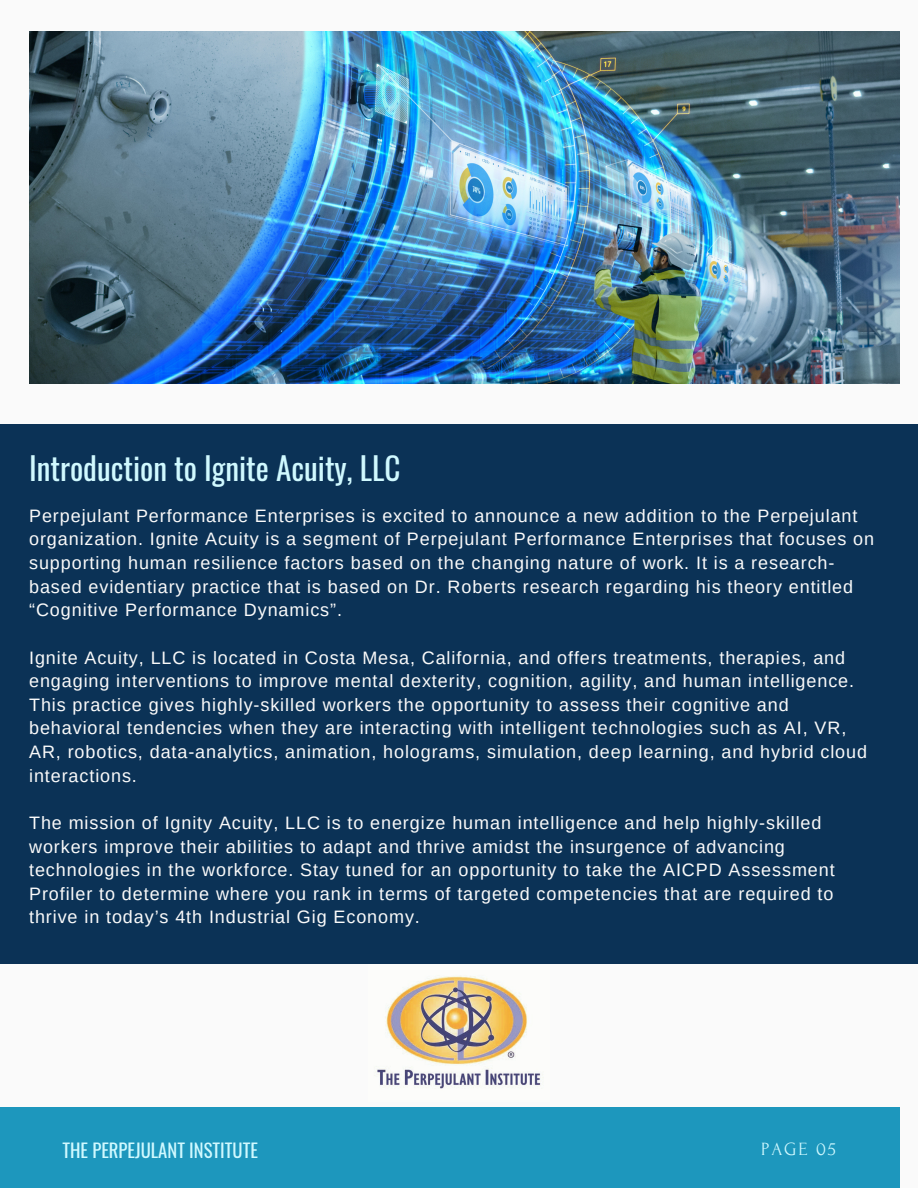
<style>
.page{position:relative;width:918px;height:1188px;background:#fafafa}
.page>*{position:absolute;margin:0;border:0;box-sizing:border-box;transform-origin:0 0}
.t1{font:31.2px "Oswald";color:#d0f9ff}
.t2{font:18.6px "Oswald";color:#d0f9ff}
.t3{font:18.6px "Forum";letter-spacing:.1em;color:#d0f9ff}
.t4{font:18px/23.7px "Arimo";letter-spacing:.05em;color:#fafafa}
</style>
<div class="page">
<img style="left:29px;top:31px;width:871px;height:353px">
<div style="left:0;top:1107px;width:900px;height:81px;background:#1d97bd"></div>
<div style="left:0;top:424px;width:918px;height:540px;background:#0b3256"></div>
<img style="left:377px;top:976px;width:164px;height:113px">
<p class="t1" style="left:29px;top:444px;width:373px">Introduction to Ignite Acuity, LLC</p>
<p class="t4" style="left:29px;top:504px;width:847px">Perpejulant Performance Enterprises is excited to announce a new addition to the Perpejulant organization. Ignite Acuity is a segment of Perpejulant Performance Enterprises that focuses on supporting human resilience factors based on the changing nature of work. It is a research&shy;based evidentiary practice that is based on Dr. Roberts research regarding his theory entitled “Cognitive Performance Dynamics”.</p>
<p class="t4" style="left:29px;top:645px;width:840px">Ignite Acuity, LLC is located in Costa Mesa, California, and offers treatments, therapies, and engaging interventions to improve mental dexterity, cognition, agility, and human intelligence.<br>This practice gives highly-skilled workers the opportunity to assess their cognitive and behavioral tendencies when they are interacting with intelligent technologies such as AI, VR, AR, robotics, data-analytics, animation, holograms, simulation, deep learning, and hybrid cloud interactions.</p>
<p class="t4" style="left:29px;top:811px;width:807px">The mission of Ignity Acuity, LLC is to energize human intelligence and help highly-skilled workers improve their abilities to adapt and thrive amidst the insurgence of advancing technologies in the workforce. Stay tuned for an opportunity to take the AICPD Assessment Profiler to determine where you rank in terms of targeted competencies that are required to thrive in today’s 4th Industrial Gig Economy.</p>
<p class="t2" style="left:62px;top:1136px;width:197px">THE PERPEJULANT INSTITUTE</p>
<p class="t3" style="left:761px;top:1139px;width:76px">PAGE 05</p>
</div>
